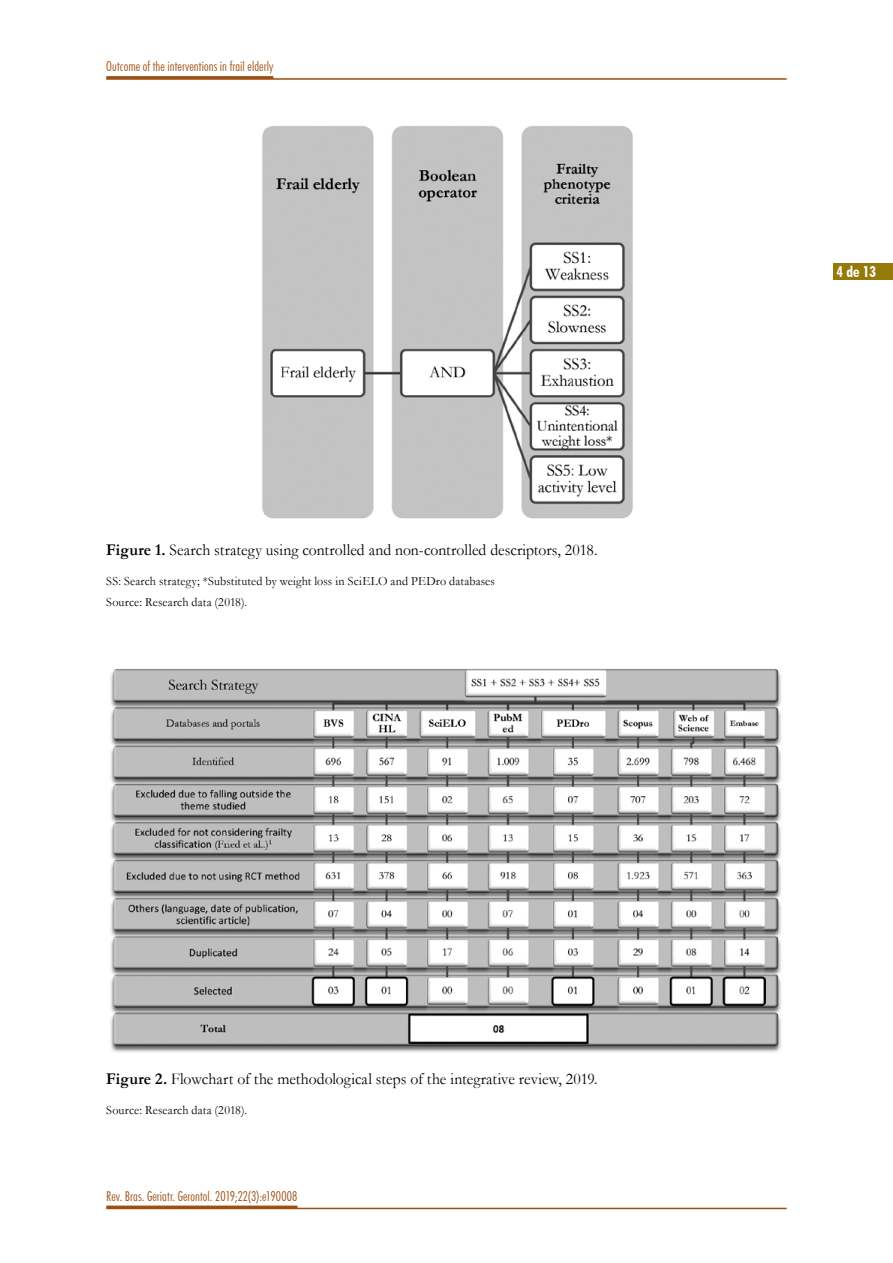
<style>
.page{position:relative;width:893px;height:1263px;background:#fff}
.page>*{position:absolute;margin:0;border:0;box-sizing:border-box;transform-origin:0 0}
.t1{font:16.5px "Garamond";color:#000;scale:.95 1}
.t2{font:700 condensed 15px "Futura BT";color:#fff}
.t3{font:300 condensed 13.5px "Futura BT";letter-spacing:.01em;color:#9e4e11}
.t4{font:12.75px/21.5px "Garamond";letter-spacing:.015em;color:#000;scale:.95 1}
.s1{font-weight:700}
</style>
<div class="page">
<div style="left:833px;top:263px;width:60px;height:17px;background:#957909"></div>
<hr style="left:106px;top:78px;width:681px;height:2px;background:#9e4e11">
<hr style="left:106px;top:76px;width:167px;height:3px;background:#9e4e11">
<hr style="left:106px;top:1208px;width:681px;height:1px;background:#9e4e11">
<hr style="left:106px;top:1205px;width:191px;height:3px;background:#9e4e11">
<img style="left:110px;top:668px;width:671px;height:385px">
<img style="left:262px;top:126px;width:371px;height:393px">
<p class="t3" style="left:106px;top:58px;width:169px">Outcome of the interventions in frail elderly</p>
<p class="t1" style="left:106px;top:539px;width:518px"><span class="s1">Figure 1.</span> Search strategy using controlled and non-controlled descriptors, 2018.</p>
<p class="t4" style="left:106px;top:570px;width:411px">SS: Search strategy; *Substituted by weight loss in SciELO and PEDro databases<br>Source: Research data (2018).</p>
<p class="t1" style="left:106px;top:1067px;width:519px"><span class="s1">Figure 2.</span> Flowchart of the methodological steps of the integrative review, 2019.</p>
<p class="t4" style="left:106px;top:1098px;width:150px">Source: Research data (2018).</p>
<p class="t3" style="left:106px;top:1188px;width:193px">Rev. Bras. Geriatr. Gerontol. 2019;22(3):e190008</p>
<p class="t2" style="left:836px;top:262px;width:41px">4 de 13</p>
</div>
